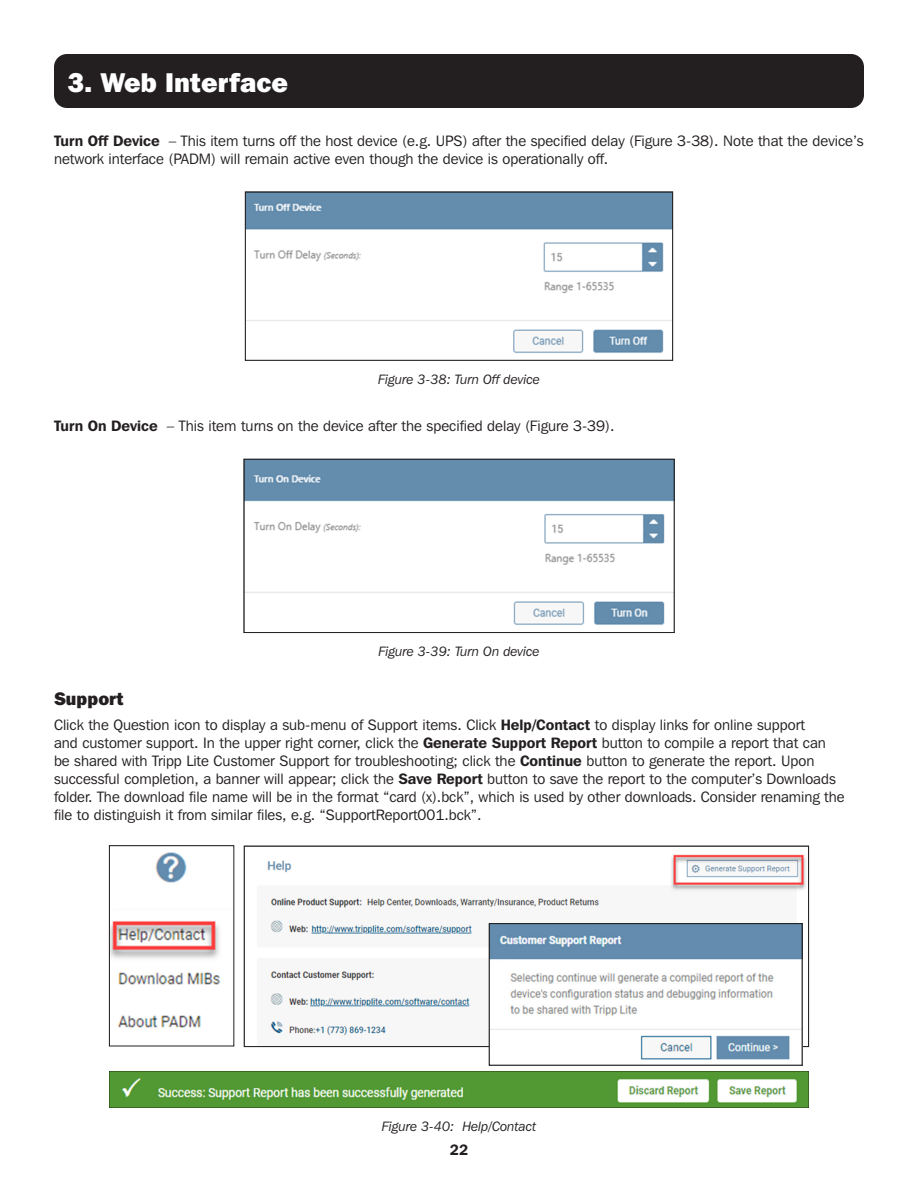
<style>
.page{position:relative;width:918px;height:1188px;background:#fff}
.page>*{position:absolute;margin:0;border:0;box-sizing:border-box;transform-origin:0 0}
.t1{font:800 27px "Franklin Gothic IT Cby BT";color:#fff}
.t2{font:800 18px "Franklin Gothic IT Cby BT";color:#231f20}
.t3{font:15px/18px "Franklin Gothic IT Cby BT";color:#231f20}
.t4{font:600 15px "Franklin Gothic IT Cby BT";color:#231f20}
.t5{font:italic 13.5px "Franklin Gothic IT Cby BT";color:#231f20}
.s1{font-weight:600}
</style>
<div class="page">
<div style="left:54px;top:54px;width:810px;height:54px;background:#231f20;border-radius:13px"></div>
<img style="left:247px;top:193px;width:424px;height:160px">
<div style="left:245px;top:191px;width:428px;height:170px;border:1px solid #231f20"></div>
<img style="left:245px;top:461px;width:428px;height:164px">
<div style="left:243px;top:459px;width:432px;height:174px;border:1px solid #231f20"></div>
<img style="left:111px;top:852px;width:110px;height:176px">
<div style="left:109px;top:845px;width:125px;height:201px;border:1px solid #231f20"></div>
<img style="left:267px;top:854px;width:539px;height:191px">
<div style="left:244px;top:846px;width:565px;height:201px;border:1px solid #231f20"></div>
<img style="left:491px;top:925px;width:309px;height:135px">
<div style="left:489px;top:923px;width:313px;height:143px;border:1px solid #231f20"></div>
<img style="left:109px;top:1071px;width:700px;height:37px">
<p class="t1" style="left:68px;top:65px;width:222px">3. Web Interface</p>
<p class="t3" style="left:54px;top:132px;width:811px"><span class="s1">Turn Off Device</span> – This item turns off the host device (e.g. UPS) after the specified delay (Figure 3-38). Note that the device’s network interface (PADM) will remain active even though the device is operationally off.</p>
<p class="t5" style="left:378px;top:371px;width:163px">Figure 3-38: Turn Off device</p>
<p class="t3" style="left:54px;top:417px;width:562px"><span class="s1">Turn On Device</span> – This item turns on the device after the specified delay (Figure 3-39).</p>
<p class="t5" style="left:378px;top:643px;width:163px">Figure 3-39: Turn On device</p>
<p class="t2" style="left:54px;top:687px;width:71px">Support</p>
<p class="t3" style="left:54px;top:715px;width:792px">Click the Question icon to display a sub-menu of Support items. Click <span class="s1">Help/Contact</span> to display links for online support<br>and customer support. In the upper right corner, click the <span class="s1">Generate Support Report</span> button to compile a report that can be shared with Tripp Lite Customer Support for troubleshooting; click the <span class="s1">Continue</span> button to generate the report. Upon successful completion, a banner will appear; click the <span class="s1">Save Report</span> button to save the report to the computer’s Downloads folder. The download file name will be in the format “card (x).bck”, which is used by other downloads. Consider renaming the file to distinguish it from similar files, e.g. “SupportReport001.bck”.</p>
<p class="t5" style="left:382px;top:1118px;width:156px">Figure 3-40: Help/Contact</p>
<p class="t4" style="left:450px;top:1140px;width:20px">22</p>
</div>
